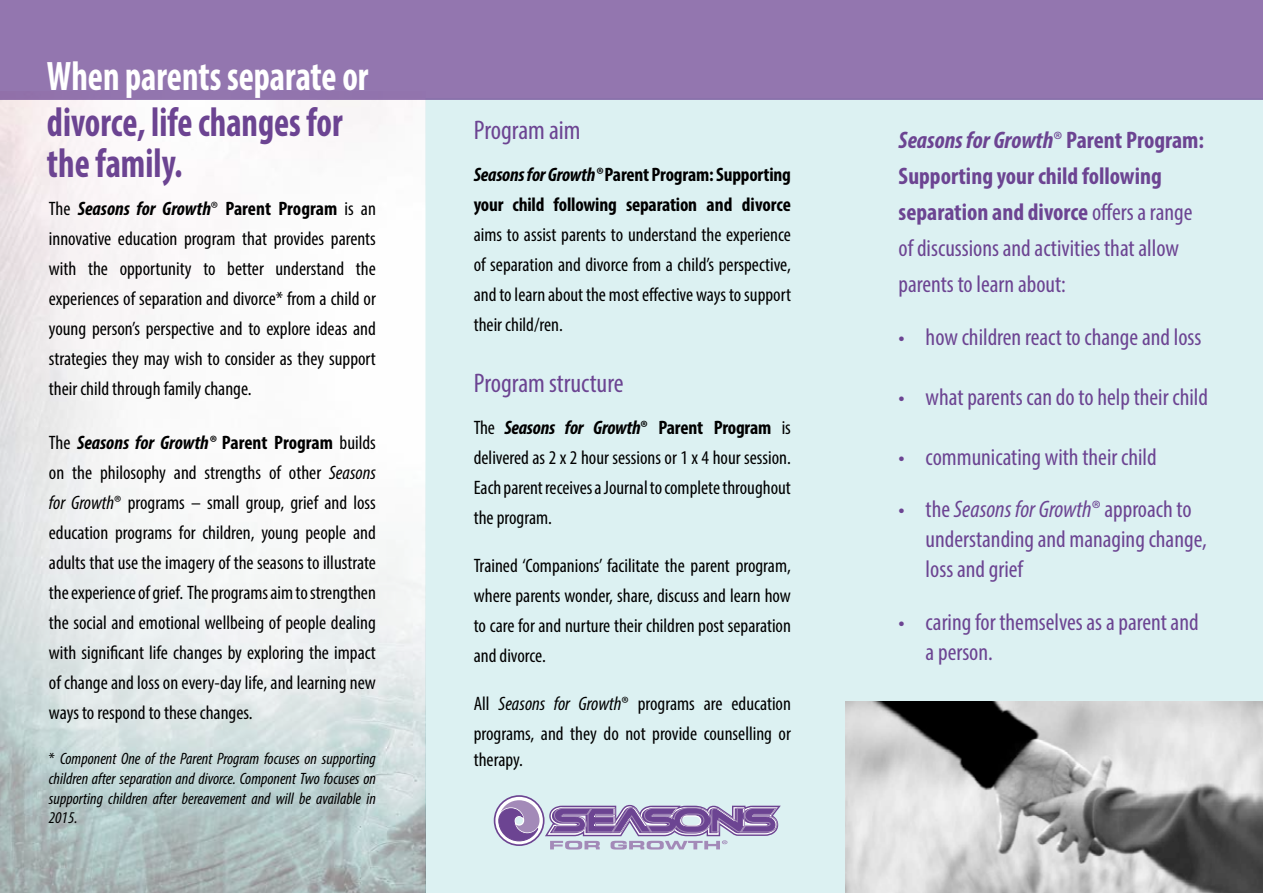
<style>
.page{position:relative;width:1263px;height:893px;background:#fff}
.page>*{position:absolute;margin:0;border:0;box-sizing:border-box;transform-origin:0 0}
.t1{font:700 condensed 41.4px/40.5px "Myriad Pro";color:#6c4492;scale:.87 1}
.t2{font:700 condensed 41.4px "Myriad Pro";color:#fff;scale:.87 1}
.t3{font:condensed 27px "Myriad Pro";color:#6c4492}
.t4{font:condensed 24px/36px "Myriad Pro";color:#6c4492}
.t5{font:condensed 19.5px/30px "Myriad Pro";color:#000;text-align:justify}
.t6{font:700 condensed 19.5px/30px "Myriad Pro";letter-spacing:-.01em;color:#000}
.t7{font:italic condensed 16.5px/19.8px "Myriad Pro";color:#000;text-align:justify}
.s1{font-weight:700;font-style:italic}
.s2{font-weight:700}
.s3{font-style:italic}
.s4{font-style:normal}
</style>
<div class="page">
<div style="left:425px;top:98px;width:838px;height:795px;background:#dcf1f2"></div>
<img style="left:0;top:100px;width:425px;height:793px">
<div style="left:0;top:0;width:1263px;height:100px;background:#9376af"></div>
<img style="left:846px;top:702px;width:417px;height:191px">
<svg style="left:495px;top:797px;width:286px;height:52px"></svg>
<h1 class="t2" style="left:47px;top:50px;width:371px">When parents separate or</h1>
<h1 class="t1" style="left:47px;top:101px;width:341px">divorce, life changes for the family.</h1>
<p class="t5" style="left:49px;top:194px;width:328px">The <span class="s1">Seasons for Growth</span>® <span class="s2">Parent Program</span> is an innovative education program that provides parents with the opportunity to better understand the experiences of separation and divorce* from a child or young person’s perspective and to explore ideas and strategies they may wish to consider as they support their child through family change.</p>
<p class="t5" style="left:49px;top:427px;width:329px">The <span class="s1">Seasons for Growth®</span> <span class="s2">Parent Program</span> builds on the philosophy and strengths of other <span class="s3">Seasons for Growth</span>® programs – small group, grief and loss education programs for children, young people and adults that use the imagery of the seasons to illustrate the experience of grief. The programs aim to strengthen the social and emotional wellbeing of people dealing with significant life changes by exploring the impact of change and loss on every-day life, and learning new ways to respond to these changes.</p>
<p class="t7" style="left:49px;top:748px;width:328px"><span class="s4">*</span> Component One of the Parent Program focuses on supporting children after separation and divorce. Component Two focuses on supporting children after bereavement and will be available in 2015.</p>
<h2 class="t3" style="left:474px;top:114px;width:108px">Program aim</h2>
<p class="t6" style="left:474px;top:159px;width:319px"><span class="s3">Seasons for Growth®</span> Parent Program: Supporting your child following separation and divorce</p>
<p class="t5" style="left:474px;top:219px;width:319px">aims to assist parents to understand the experience of separation and divorce from a child’s perspective, and to learn about the most effective ways to support their child/ren.</p>
<h2 class="t3" style="left:474px;top:367px;width:151px">Program structure</h2>
<p class="t5" style="left:474px;top:413px;width:319px">The <span class="s1">Seasons for Growth</span><span class="s2">® Parent Program</span> is delivered as 2 x 2 hour sessions or 1 x 4 hour session.<br>Each parent receives a Journal to complete throughout the program.</p>
<p class="t5" style="left:474px;top:551px;width:319px">Trained ‘Companions’ facilitate the parent program, where parents wonder, share, discuss and learn how to care for and nurture their children post separation and divorce.</p>
<p class="t5" style="left:474px;top:689px;width:319px">All <span class="s3">Seasons for Growth</span>® programs are education programs, and they do not provide counselling or</p>
<p class="t5" style="left:474px;top:744px;width:51px">therapy.</p>
<p class="t4" style="left:899px;top:122px;width:307px"><span class="s1">Seasons for Growth</span>® <span class="s2">Parent Program:<br>Supporting your child following separation and divorce</span> offers a range of discussions and activities that allow parents to learn about:</p>
<p class="t4" style="left:899px;top:319px;width:304px">• how children react to change and loss</p>
<p class="t4" style="left:899px;top:379px;width:311px">• what parents can do to help their child</p>
<p class="t4" style="left:899px;top:439px;width:260px">• communicating with their child</p>
<p class="t4" style="left:926px;top:494px;width:283px;line-height:30px;text-indent:-27px">• the <span class="s3">Seasons for Growth</span>® approach to understanding and managing change, loss and grief</p>
<p class="t4" style="left:926px;top:607px;width:274px;line-height:30px;text-indent:-27px">• caring for themselves as a parent and a person.</p>
</div>
